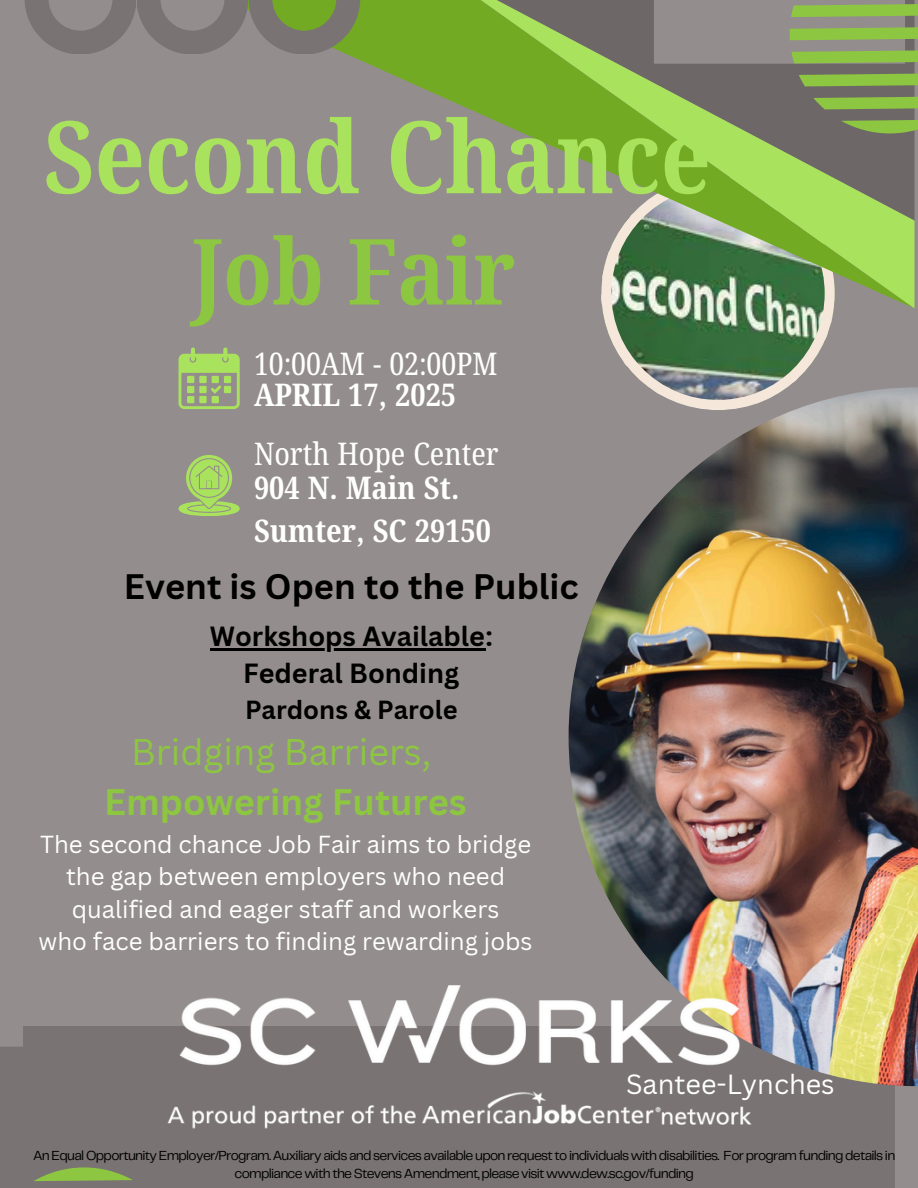
<style>
.page{position:relative;width:918px;height:1188px;background:#948d8d}
.page>*{position:absolute;margin:0;border:0;box-sizing:border-box;transform-origin:0 0}
.t1{font:700 100.35px "Noto Serif Bengali Condensed";color:#a9e25c}
.t2{font:700 91.35px "Noto Serif Bengali Condensed";color:#8dc641}
.t3{font:36px/49.5px "Canva Sans";color:#8dc641;text-align:center}
.t4{font:700 34.5px "Canva Sans";color:#000}
.t5{font:700 31.2px/42.8px "Noto Serif Bengali Condensed";color:#fff}
.t6{font:31.2px "Noto Serif Bengali Condensed";color:#fff}
.t7{font:700 27px "Canva Sans";color:#000}
.t8{font:27px "Canva Sans";color:#fff}
.t9{font:700 25.5px "Canva Sans";color:#000}
.t10{font:24px "Canva Sans";color:#fff}
.t11{font:13.65px/18.1px "Telegraf";letter-spacing:-.05em;color:#000;text-align:center}
.s1{font-weight:700}
</style>
<div class="page">
<div style="left:23px;top:1026px;width:872px;height:162px;background:#7a7373"></div>
<svg style="left:602px;top:308px;width:232px;height:79px;background:#708d70"></svg>
<img style="left:569px;top:387px;width:349px;height:699px">
<svg style="left:347px;top:0;width:88px;height:94px;fill:#72ab23"></svg>
<svg style="left:435px;top:0;width:479px;height:308px"></svg>
<svg style="left:25px;top:0;width:335px;height:54px"></svg>
<svg style="left:654px;top:0;width:264px;height:133px"></svg>
<svg style="left:0;top:1047px;width:132px;height:141px"></svg>
<svg style="left:179px;top:347px;width:60px;height:62px"></svg>
<svg style="left:179px;top:455px;width:60px;height:61px"></svg>
<img style="left:167px;top:968px;width:601px;height:161px">
<hr style="left:210px;top:648px;width:275px;height:3px;background:#000">
<p class="t1" style="left:44px;top:100px;width:669px">Second Chance</p>
<h5 class="t2" style="left:191px;top:220px;width:326px">Job Fair</h5>
<p class="t6" style="left:254px;top:346px;width:245px">10:00AM - 02:00PM</p>
<p class="t5" style="left:254px;top:373px;width:204px">APRIL 17, 2025</p>
<h1 class="t6" style="left:254px;top:436px;width:246px">North Hope Center</h1>
<h1 class="t5" style="left:254px;top:467px;width:238px">904 N. Main St.<br>Sumter, SC 29150</h1>
<p class="t4" style="left:124px;top:563px;width:456px">Event is Open to the Public</p>
<p class="t7" style="left:210px;top:617px;width:284px">Workshops Available:</p>
<h3 class="t7" style="left:243px;top:654px;width:218px">Federal Bonding</h3>
<p class="t9" style="left:245px;top:692px;width:214px">Pardons &amp; Parole</p>
<p class="t3" style="left:104px;top:726px;width:364px">Bridging Barriers,<br><span class="s1">Empowering Futures</span></p>
<h6 class="t10" style="left:40px;top:827px;width:493px">The second chance Job Fair aims to bridge</h6>
<p class="t10" style="left:66px;top:860px;width:441px">the gap between employers who need</p>
<h2 class="t10" style="left:72px;top:892px;width:429px">qualified and eager staff and workers</h2>
<p class="t10" style="left:39px;top:925px;width:496px">who face barriers to finding rewarding jobs</p>
<p class="t8" style="left:626px;top:1065px;width:210px">Santee-Lynches</p>
<h4 class="t11" style="left:33px;top:1147px;width:864px">An Equal Opportunity Employer/Program. Auxiliary aids and services available upon request to individuals with disabilities. For program funding details in compliance with the Stevens Amendment, please visit www.dew.sc.gov/funding</h4>
</div>
